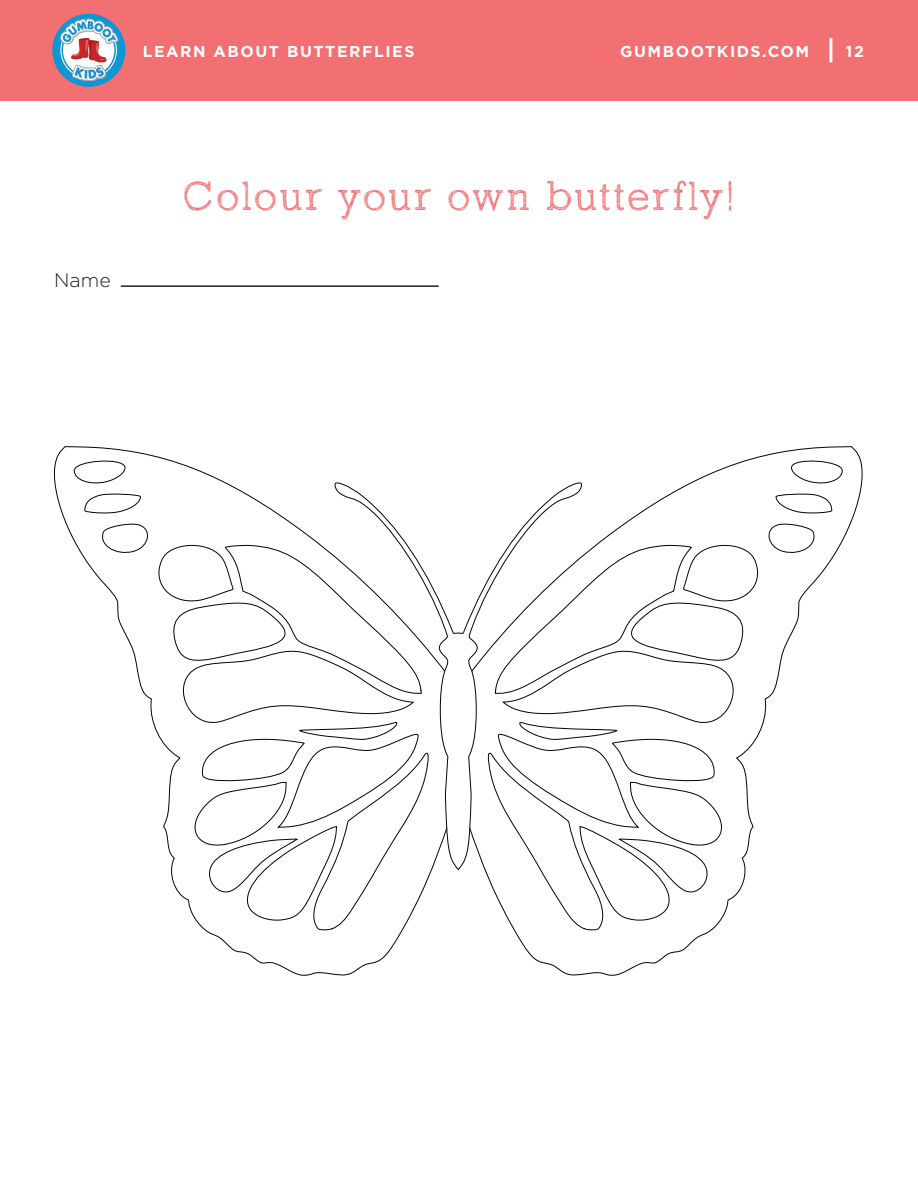
<style>
.page{position:relative;width:918px;height:1188px;background:#fff}
.page>*{position:absolute;margin:0;border:0;box-sizing:border-box;transform-origin:0 0}
.t1{font:300 42px "Sketch Block";letter-spacing:.06em;color:#f26f72}
.t2{font:300 19.5px "Gotham";color:#231f20}
.t3{font:700 15.75px "Gotham";letter-spacing:.1em;color:#fff}
</style>
<div class="page">
<div style="left:0;top:0;width:918px;height:101px;background:#f26f72"></div>
<hr style="left:829px;top:38px;width:3px;height:24px;background:#fff">
<div style="left:52px;top:14px;width:73px;height:73px;background:#1095d5;border-radius:50%"></div>
<svg style="left:60px;top:19px;width:59px;height:62px"></svg>
<hr style="left:121px;top:285px;width:318px;height:2px;background:#231f20">
<svg style="left:54px;top:446px;width:809px;height:530px"></svg>
<svg style="left:334px;top:480px;width:248px;height:391px"></svg>
<svg style="left:97px;top:522px;width:333px;height:409px"></svg>
<svg style="left:84px;top:493px;width:57px;height:21px"></svg>
<svg style="left:73px;top:456px;width:53px;height:29px"></svg>
<svg style="left:486px;top:523px;width:333px;height:407px"></svg>
<svg style="left:775px;top:492px;width:58px;height:21px"></svg>
<svg style="left:790px;top:457px;width:53px;height:28px"></svg>
<p class="t3" style="left:143px;top:41px;width:273px">LEARN ABOUT BUTTERFLIES</p>
<p class="t3" style="left:620px;top:41px;width:191px">GUMBOOTKIDS.COM</p>
<p class="t3" style="left:846px;top:41px;width:20px">12</p>
<p class="t2" style="left:54px;top:268px;width:58px">Name</p>
<h1 class="t1" style="left:183px;top:171px;width:554px">Colour your own butterfly!</h1>
</div>
